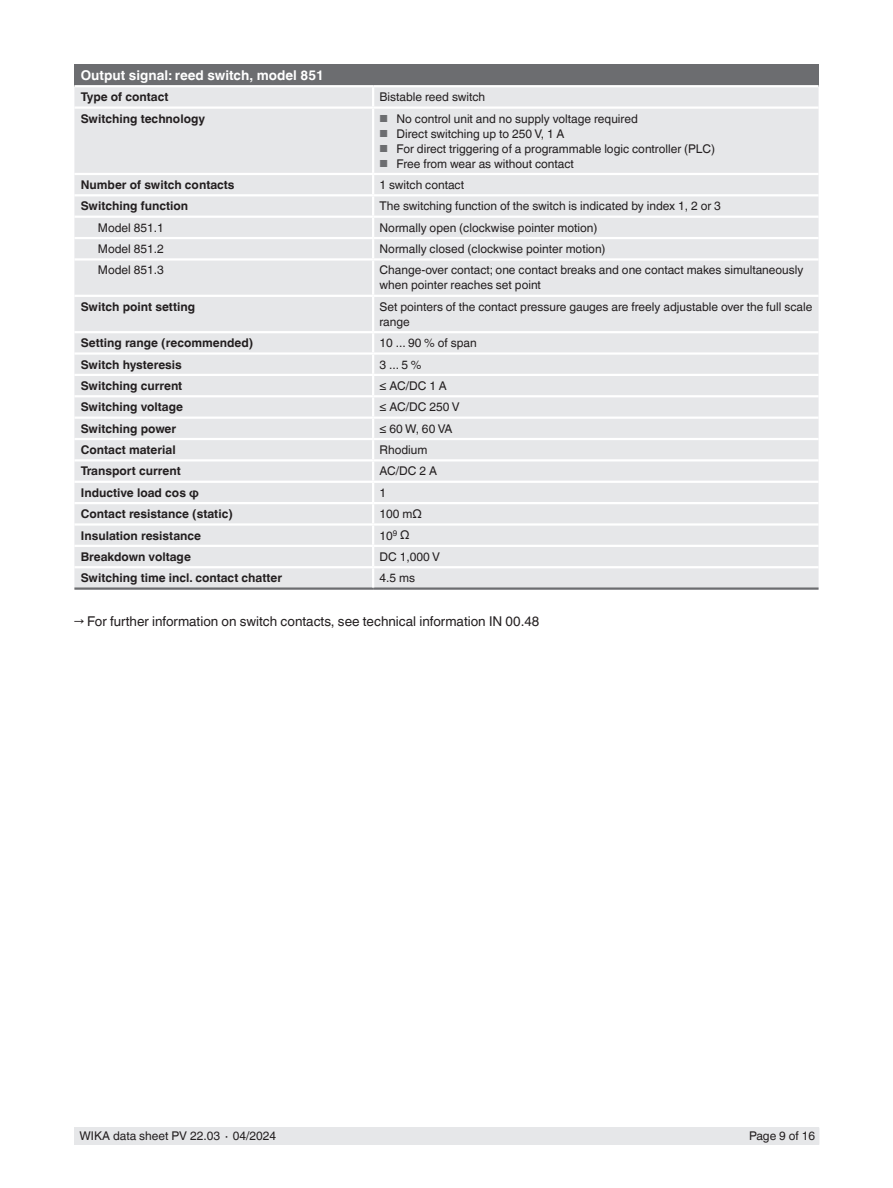
<style>
.page{position:relative;width:893px;height:1188px;background:#fff}
.page>*{position:absolute;margin:0;border:0;box-sizing:border-box;transform-origin:0 0}
.t1{font:13.5px "Helvetica World";color:#231f20}
.t2{font:700 13.5px "Helvetica World";color:#fff}
.t3{font:12px/15px "Helvetica World";color:#231f20}
.t4{font:700 12px "Helvetica World";color:#231f20}
.s1{font-size:10.2px;color:#6c6d70}
</style>
<div class="page">
<div style="left:74px;top:1127px;width:745px;height:18px;background:#e6e7e9"></div>
<div style="left:74px;top:64px;width:745px;height:22px;background:#6c6d70"></div>
<div style="left:74px;top:87px;width:745px;height:500px;background:#e6e7e9"></div>
<svg style="left:372px;top:175px;width:2px;height:19px"></svg>
<hr style="left:74px;top:194px;width:299px;height:2px;background:#fff">
<svg style="left:372px;top:218px;width:2px;height:40px"></svg>
<hr style="left:74px;top:173px;width:299px;height:2px;background:#fff">
<hr style="left:373px;top:173px;width:446px;height:2px;background:#fff">
<hr style="left:74px;top:587px;width:299px;height:3px;background:#6c6d70">
<hr style="left:373px;top:587px;width:446px;height:3px;background:#6c6d70">
<hr style="left:373px;top:194px;width:446px;height:2px;background:#fff">
<hr style="left:373px;top:216px;width:446px;height:2px;background:#fff">
<hr style="left:372px;top:196px;width:2px;height:20px;background:#fff">
<hr style="left:74px;top:216px;width:299px;height:2px;background:#fff">
<hr style="left:74px;top:459px;width:299px;height:3px;background:#fff">
<hr style="left:373px;top:459px;width:446px;height:3px;background:#fff">
<hr style="left:74px;top:481px;width:299px;height:2px;background:#fff">
<hr style="left:373px;top:481px;width:446px;height:2px;background:#fff">
<hr style="left:74px;top:502px;width:299px;height:2px;background:#fff">
<hr style="left:373px;top:502px;width:446px;height:2px;background:#fff">
<hr style="left:74px;top:106px;width:299px;height:3px;background:#fff">
<hr style="left:74px;top:237px;width:299px;height:2px;background:#fff">
<hr style="left:74px;top:258px;width:299px;height:3px;background:#fff">
<hr style="left:74px;top:295px;width:299px;height:2px;background:#fff">
<hr style="left:74px;top:331px;width:299px;height:2px;background:#fff">
<hr style="left:74px;top:352px;width:299px;height:3px;background:#fff">
<hr style="left:74px;top:374px;width:299px;height:2px;background:#fff">
<hr style="left:74px;top:395px;width:299px;height:2px;background:#fff">
<hr style="left:74px;top:417px;width:299px;height:2px;background:#fff">
<hr style="left:74px;top:438px;width:299px;height:2px;background:#fff">
<svg style="left:372px;top:87px;width:2px;height:19px"></svg>
<hr style="left:373px;top:106px;width:446px;height:3px;background:#fff">
<hr style="left:372px;top:109px;width:2px;height:64px;background:#fff">
<hr style="left:372px;top:261px;width:2px;height:34px;background:#fff">
<hr style="left:372px;top:297px;width:2px;height:34px;background:#fff">
<svg style="left:372px;top:333px;width:2px;height:62px"></svg>
<hr style="left:372px;top:397px;width:2px;height:20px;background:#fff">
<hr style="left:373px;top:237px;width:446px;height:2px;background:#fff">
<hr style="left:373px;top:258px;width:446px;height:3px;background:#fff">
<hr style="left:373px;top:295px;width:446px;height:2px;background:#fff">
<hr style="left:373px;top:331px;width:446px;height:2px;background:#fff">
<hr style="left:373px;top:352px;width:446px;height:3px;background:#fff">
<hr style="left:373px;top:374px;width:446px;height:2px;background:#fff">
<hr style="left:373px;top:395px;width:446px;height:2px;background:#fff">
<hr style="left:373px;top:417px;width:446px;height:2px;background:#fff">
<hr style="left:373px;top:438px;width:446px;height:2px;background:#fff">
<hr style="left:74px;top:85px;width:299px;height:2px;background:#fff">
<hr style="left:373px;top:85px;width:446px;height:2px;background:#fff">
<hr style="left:74px;top:523px;width:299px;height:3px;background:#fff">
<hr style="left:373px;top:523px;width:446px;height:3px;background:#fff">
<hr style="left:74px;top:545px;width:299px;height:2px;background:#fff">
<hr style="left:373px;top:545px;width:446px;height:2px;background:#fff">
<hr style="left:74px;top:566px;width:299px;height:2px;background:#fff">
<hr style="left:373px;top:566px;width:446px;height:2px;background:#fff">
<svg style="left:372px;top:419px;width:2px;height:168px"></svg>
<p class="t2" style="left:81px;top:67px;width:245px">Output signal: reed switch, model 851</p>
<p class="t4" style="left:81px;top:90px;width:89px">Type of contact</p>
<p class="t3" style="left:379px;top:90px;width:107px">Bistable reed switch</p>
<p class="t4" style="left:81px;top:111px;width:126px">Switching technology</p>
<p class="t3" style="left:379px;top:111px;width:260px"><span class="s1">■</span> No control unit and no supply voltage required</p>
<p class="t3" style="left:379px;top:126px;width:187px"><span class="s1">■</span> Direct switching up to 250 V, 1 A</p>
<p class="t3" style="left:379px;top:141px;width:337px"><span class="s1">■</span> For direct triggering of a programmable logic controller (PLC)</p>
<p class="t3" style="left:379px;top:156px;width:196px"><span class="s1">■</span> Free from wear as without contact</p>
<p class="t4" style="left:81px;top:178px;width:155px">Number of switch contacts</p>
<p class="t3" style="left:379px;top:177px;width:86px">1 switch contact</p>
<p class="t4" style="left:81px;top:199px;width:109px">Switching function</p>
<p class="t3" style="left:379px;top:199px;width:343px">The switching function of the switch is indicated by index 1, 2 or 3</p>
<p class="t3" style="left:98px;top:220px;width:67px">Model 851.1</p>
<p class="t3" style="left:379px;top:220px;width:219px">Normally open (clockwise pointer motion)</p>
<p class="t3" style="left:98px;top:241px;width:67px">Model 851.2</p>
<p class="t3" style="left:379px;top:241px;width:228px">Normally closed (clockwise pointer motion)</p>
<p class="t3" style="left:98px;top:263px;width:67px">Model 851.3</p>
<p class="t3" style="left:379px;top:263px;width:425px">Change-over contact; one contact breaks and one contact makes simultaneously when pointer reaches set point</p>
<p class="t4" style="left:81px;top:300px;width:116px">Switch point setting</p>
<p class="t3" style="left:379px;top:299px;width:434px">Set pointers of the contact pressure gauges are freely adjustable over the full scale range</p>
<p class="t4" style="left:81px;top:336px;width:174px">Setting range (recommended)</p>
<p class="t3" style="left:379px;top:336px;width:99px">10 ... 90 % of span</p>
<p class="t4" style="left:81px;top:357px;width:103px">Switch hysteresis</p>
<p class="t3" style="left:379px;top:357px;width:44px">3 ... 5 %</p>
<p class="t4" style="left:81px;top:379px;width:103px">Switching current</p>
<p class="t3" style="left:379px;top:378px;width:69px">≤ AC/DC 1 A</p>
<p class="t4" style="left:81px;top:400px;width:104px">Switching voltage</p>
<p class="t3" style="left:379px;top:400px;width:82px">≤ AC/DC 250 V</p>
<p class="t4" style="left:81px;top:422px;width:97px">Switching power</p>
<p class="t3" style="left:379px;top:421px;width:75px">≤ 60 W, 60 VA</p>
<p class="t4" style="left:81px;top:443px;width:96px">Contact material</p>
<p class="t3" style="left:379px;top:442px;width:49px">Rhodium</p>
<p class="t4" style="left:81px;top:464px;width:101px">Transport current</p>
<p class="t3" style="left:379px;top:464px;width:59px">AC/DC 2 A</p>
<p class="t4" style="left:81px;top:486px;width:120px">Inductive load cos ϕ</p>
<p class="t3" style="left:379px;top:485px;width:8px">1</p>
<p class="t4" style="left:81px;top:507px;width:154px">Contact resistance (static)</p>
<p class="t3" style="left:379px;top:507px;width:44px">100 mΩ</p>
<p class="t4" style="left:81px;top:528px;width:122px">Insulation resistance</p>
<p class="t3" style="left:379px;top:528px;width:32px">10<sup>9</sup> Ω</p>
<p class="t4" style="left:81px;top:550px;width:112px">Breakdown voltage</p>
<p class="t3" style="left:379px;top:549px;width:62px">DC 1,000 V</p>
<p class="t4" style="left:81px;top:571px;width:203px">Switching time incl. contact chatter</p>
<p class="t3" style="left:379px;top:571px;width:37px">4.5 ms</p>
<p class="t1" style="left:74px;top:613px;width:466px">→ For further information on switch contacts, see technical information IN 00.48</p>
<p class="t3" style="left:80px;top:1129px;width:198px">WIKA data sheet PV 22.03 ∙ 04/2024</p>
<p class="t3" style="left:749px;top:1129px;width:68px">Page 9 of 16</p>
</div>
